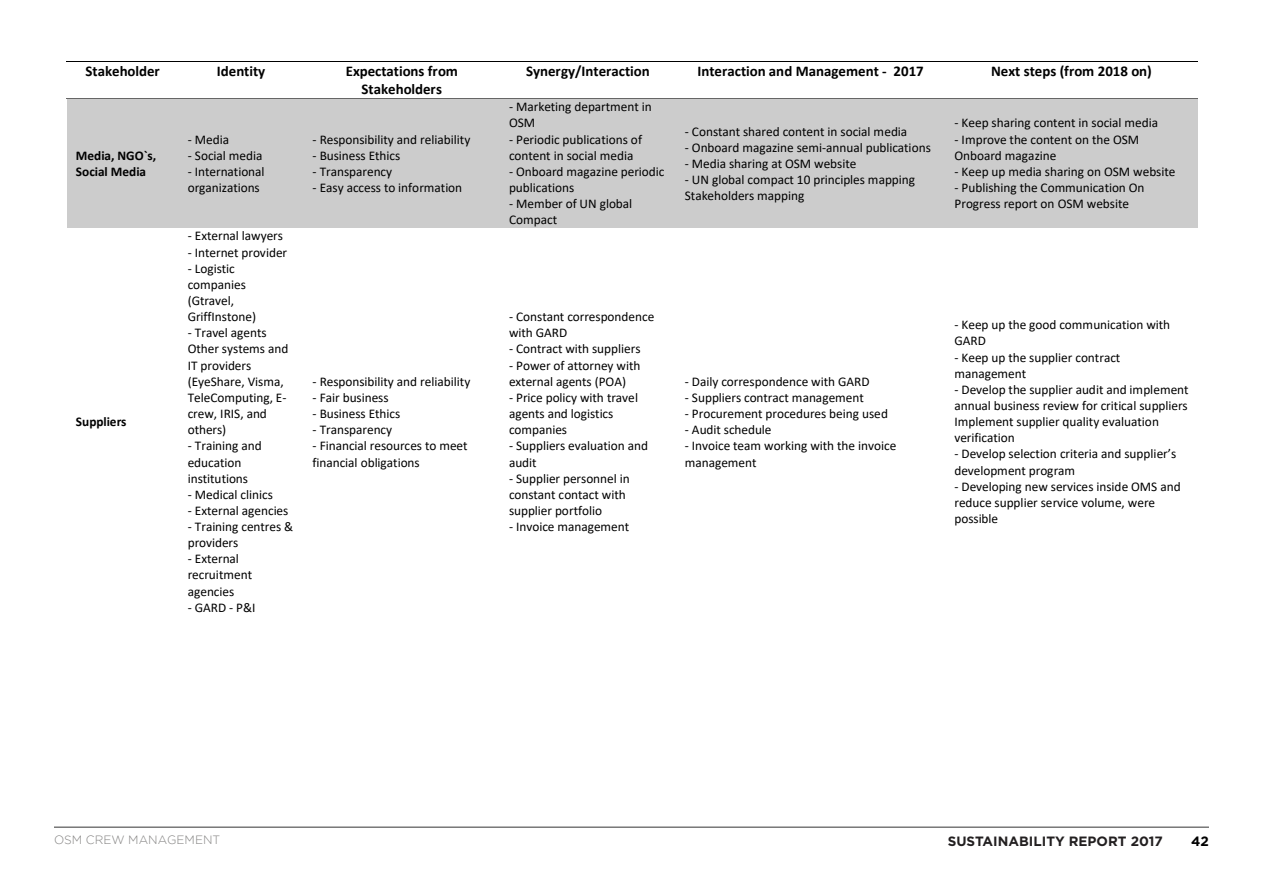
<style>
.page{position:relative;width:1263px;height:893px;background:#fff}
.page>*{position:absolute;margin:0;border:0;box-sizing:border-box;transform-origin:0 0}
.t1{font:700 14.85px/18px "Calibri";color:#000;text-align:center}
.t2{font:700 13.5px "Gotham";color:#221f20}
.t3{font:700 13.5px "Gotham";color:#000}
.t4{font:13.35px/16.2px "Calibri";letter-spacing:-.005em;color:#000}
.t5{font:700 13.35px/16px "Calibri";color:#000}
.t6{font:300 12px "Gotham";color:#828180}
</style>
<div class="page">
<hr style="left:54px;top:826px;width:1155px;height:2px;background:#777">
<hr style="left:67px;top:61px;width:112px;height:1px;background:#000">
<hr style="left:180px;top:61px;width:124px;height:1px;background:#000">
<hr style="left:304px;top:61px;width:196px;height:1px;background:#000">
<hr style="left:501px;top:61px;width:175px;height:1px;background:#000">
<hr style="left:677px;top:61px;width:268px;height:1px;background:#000">
<hr style="left:946px;top:61px;width:251px;height:1px;background:#000">
<div style="left:67px;top:99px;width:112px;height:129px;background:#ccc"></div>
<div style="left:179px;top:99px;width:125px;height:129px;background:#ccc"></div>
<div style="left:304px;top:99px;width:196px;height:129px;background:#ccc"></div>
<div style="left:500px;top:99px;width:176px;height:129px;background:#ccc"></div>
<div style="left:676px;top:99px;width:269px;height:129px;background:#ccc"></div>
<div style="left:945px;top:99px;width:252px;height:129px;background:#ccc"></div>
<hr style="left:67px;top:98px;width:112px;height:1px;background:#666">
<hr style="left:180px;top:98px;width:124px;height:1px;background:#666">
<hr style="left:304px;top:98px;width:196px;height:1px;background:#666">
<hr style="left:501px;top:98px;width:175px;height:1px;background:#666">
<hr style="left:677px;top:98px;width:268px;height:1px;background:#666">
<hr style="left:946px;top:98px;width:251px;height:1px;background:#666">
<p class="t1" style="left:86px;top:62px;width:76px">Stakeholder</p>
<p class="t1" style="left:217px;top:62px;width:50px">Identity</p>
<p class="t1" style="left:346px;top:62px;width:114px">Expectations from<br>Stakeholders</p>
<p class="t1" style="left:526px;top:62px;width:125px">Synergy/Interaction</p>
<p class="t1" style="left:697px;top:62px;width:228px">Interaction and Management - 2017</p>
<p class="t1" style="left:991px;top:62px;width:162px">Next steps (from 2018 on)</p>
<p class="t5" style="left:76px;top:147px;width:82px">Media, NGO`s,<br>Social Media</p>
<p class="t5" style="left:76px;top:413px;width:52px">Suppliers</p>
<p class="t4" style="left:188px;top:131px;width:43px">- Media</p>
<p class="t4" style="left:188px;top:147px;width:76px">- Social media</p>
<p class="t4" style="left:188px;top:163px;width:78px">- International organizations</p>
<p class="t4" style="left:188px;top:227px;width:97px">- External lawyers</p>
<p class="t4" style="left:188px;top:244px;width:101px">- Internet provider</p>
<p class="t4" style="left:188px;top:260px;width:70px">- Logistic companies (Gtravel,<br>GriffInstone)</p>
<p class="t4" style="left:188px;top:324px;width:102px">- Travel agents<br>Other systems and<br>IT providers (EyeShare, Visma,<br>TeleComputing, E&shy;crew, IRIS, and others)</p>
<p class="t4" style="left:188px;top:437px;width:76px">- Training and education institutions</p>
<p class="t4" style="left:188px;top:486px;width:87px">- Medical clinics</p>
<p class="t4" style="left:188px;top:502px;width:102px">- External agencies</p>
<p class="t4" style="left:188px;top:518px;width:107px">- Training centres &amp; providers</p>
<p class="t4" style="left:188px;top:550px;width:66px">- External recruitment agencies</p>
<p class="t4" style="left:188px;top:599px;width:69px">- GARD - P&amp;I</p>
<p class="t4" style="left:313px;top:131px;width:159px">- Responsibility and reliability</p>
<p class="t4" style="left:313px;top:147px;width:89px">- Business Ethics</p>
<p class="t4" style="left:313px;top:163px;width:81px">- Transparency</p>
<p class="t4" style="left:313px;top:179px;width:151px">- Easy access to information</p>
<p class="t4" style="left:313px;top:373px;width:159px">- Responsibility and reliability</p>
<p class="t4" style="left:313px;top:389px;width:78px">- Fair business</p>
<p class="t4" style="left:313px;top:405px;width:89px">- Business Ethics</p>
<p class="t4" style="left:313px;top:421px;width:81px">- Transparency</p>
<p class="t4" style="left:313px;top:437px;width:157px">- Financial resources to meet financial obligations</p>
<p class="t4" style="left:509px;top:98px;width:144px">- Marketing department in<br>OSM</p>
<p class="t4" style="left:509px;top:131px;width:135px">- Periodic publications of content in social media</p>
<p class="t4" style="left:509px;top:163px;width:157px">- Onboard magazine periodic publications</p>
<p class="t4" style="left:509px;top:195px;width:125px">- Member of UN global<br>Compact</p>
<p class="t4" style="left:685px;top:123px;width:224px">- Constant shared content in social media</p>
<p class="t4" style="left:685px;top:139px;width:248px">- Onboard magazine semi-annual publications</p>
<p class="t4" style="left:685px;top:155px;width:173px">- Media sharing at OSM website</p>
<p class="t4" style="left:685px;top:171px;width:232px">- UN global compact 10 principles mapping<br>Stakeholders mapping</p>
<p class="t4" style="left:954px;top:115px;width:205px">- Keep sharing content in social media</p>
<p class="t4" style="left:954px;top:131px;width:186px">- Improve the content on the OSM<br>Onboard magazine</p>
<p class="t4" style="left:954px;top:163px;width:222px">- Keep up media sharing on OSM website</p>
<p class="t4" style="left:954px;top:179px;width:192px">- Publishing the Communication On<br>Progress report on OSM website</p>
<p class="t4" style="left:509px;top:308px;width:147px">- Constant correspondence with GARD</p>
<p class="t4" style="left:509px;top:341px;width:133px">- Contract with suppliers</p>
<p class="t4" style="left:509px;top:357px;width:133px">- Power of attorney with external agents (POA)</p>
<p class="t4" style="left:509px;top:389px;width:131px">- Price policy with travel agents and logistics companies</p>
<p class="t4" style="left:509px;top:437px;width:141px">- Suppliers evaluation and audit</p>
<p class="t4" style="left:509px;top:470px;width:122px">- Supplier personnel in constant contact with supplier portfolio</p>
<p class="t4" style="left:509px;top:518px;width:122px">- Invoice management</p>
<p class="t4" style="left:685px;top:373px;width:186px">- Daily correspondence with GARD</p>
<p class="t4" style="left:685px;top:389px;width:181px">- Suppliers contract management</p>
<p class="t4" style="left:685px;top:405px;width:205px">- Procurement procedures being used</p>
<p class="t4" style="left:685px;top:421px;width:88px">- Audit schedule</p>
<p class="t4" style="left:685px;top:437px;width:213px">- Invoice team working with the invoice management</p>
<p class="t4" style="left:954px;top:316px;width:217px">- Keep up the good communication with<br>GARD</p>
<p class="t4" style="left:954px;top:349px;width:167px">- Keep up the supplier contract management</p>
<p class="t4" style="left:954px;top:381px;width:236px">- Develop the supplier audit and implement annual business review for critical suppliers Implement supplier quality evaluation verification</p>
<p class="t4" style="left:954px;top:446px;width:223px">- Develop selection criteria and supplier’s development program</p>
<p class="t4" style="left:954px;top:478px;width:228px">- Developing new services inside OMS and reduce supplier service volume, were possible</p>
<p class="t6" style="left:54px;top:833px;width:168px">OSM CREW MANAGEMENT</p>
<p class="t2" style="left:948px;top:832px;width:217px">SUSTAINABILITY REPORT 2017</p>
<p class="t3" style="left:1191px;top:832px;width:19px">42</p>
</div>
